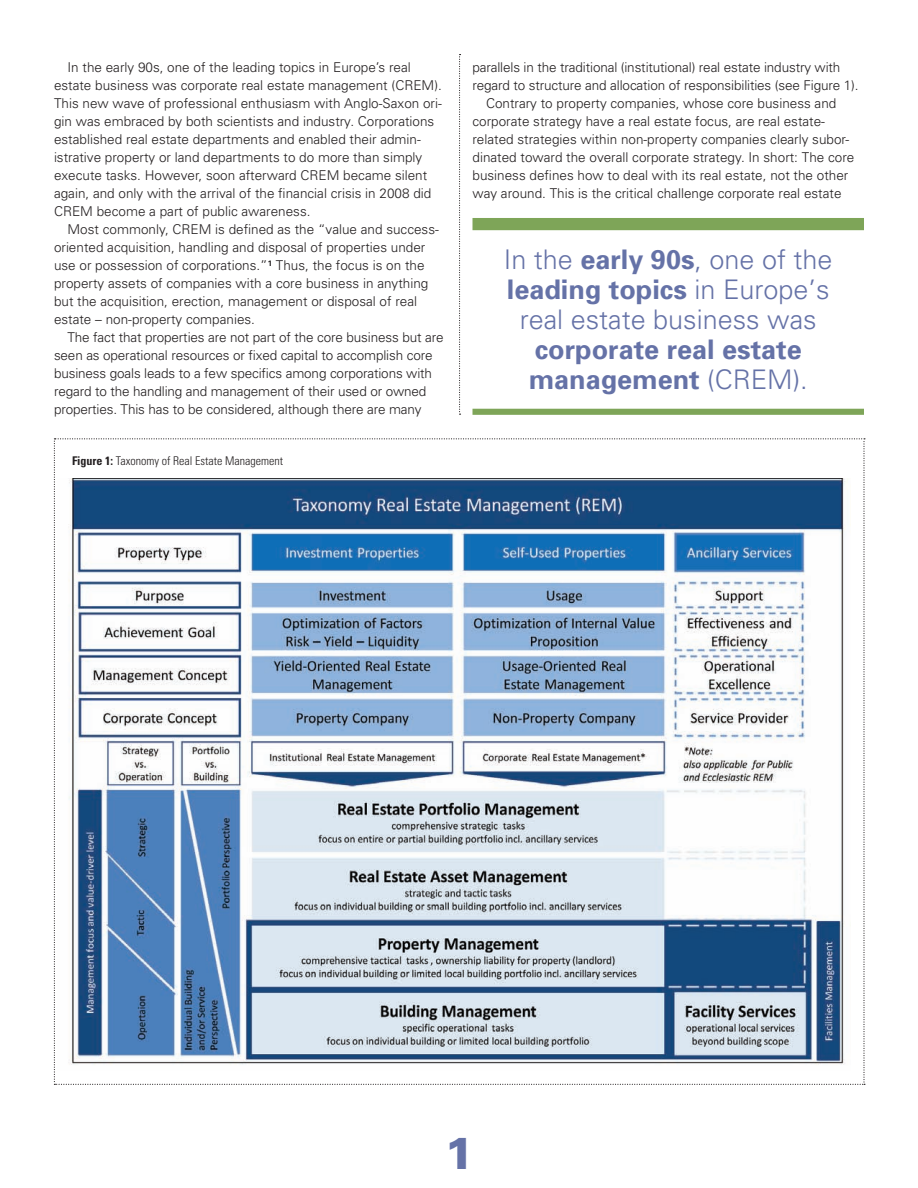
<style>
.page{position:relative;width:918px;height:1188px;background:#fff}
.page>*{position:absolute;margin:0;border:0;box-sizing:border-box;transform-origin:0 0}
.t1{font:900 45px "Univers";color:#6572a7}
.t2{font:300 27px/30px "Univers";color:#6572a7;text-align:center}
.t3{font:700 27px/30px "Univers";color:#6572a7}
.t4{font:300 13.5px/18px "Univers";color:#231f20}
.t5{font:300 condensed 12px "Univers";color:#231f20}
.s1{font-weight:700}
.s2{font-weight:300}
</style>
<div class="page">
<div style="left:472px;top:218px;width:392px;height:12px;background:#7ea558"></div>
<div style="left:472px;top:409px;width:392px;height:6px;background:#7ea558"></div>
<svg style="left:459px;top:54px;width:2px;height:361px"></svg>
<svg style="left:54px;top:438px;width:811px;height:647px"></svg>
<p class="t4" style="left:54px;top:58px;width:389px;text-indent:14px">In the early 90s, one of the leading topics in Europe’s real estate business was corporate real estate management (CREM).<br>This new wave of professional enthusiasm with Anglo-Saxon ori&shy;gin was embraced by both scientists and industry. Corporations established real estate departments and enabled their admin&shy;istrative property or land departments to do more than simply execute tasks. However, soon afterward CREM became silent again, and only with the arrival of the financial crisis in 2008 did CREM become a part of public awareness.</p>
<p class="t4" style="left:54px;top:220px;width:386px;text-indent:14px">Most commonly, CREM is defined as the “value and success&shy;oriented acquisition, handling and disposal of properties under use or possession of corporations.”<sup>1</sup> Thus, the focus is on the property assets of companies with a core business in anything but the acquisition, erection, management or disposal of real estate – non-property companies.</p>
<p class="t4" style="left:54px;top:328px;width:391px;text-indent:14px">The fact that properties are not part of the core business but are seen as operational resources or fixed capital to accomplish core business goals leads to a few specifics among corporations with regard to the handling and management of their used or owned properties. This has to be considered, although there are many</p>
<p class="t5" style="left:72px;top:453px;width:213px"><span class="s1">Figure 1:</span> Taxonomy of Real Estate Management</p>
<p class="t4" style="left:473px;top:58px;width:369px">parallels in the traditional (institutional) real estate industry with</p>
<p class="t4" style="left:473px;top:76px;width:388px">regard to structure and allocation of responsibilities (see Figure 1).</p>
<p class="t4" style="left:486px;top:94px;width:352px">Contrary to property companies, whose core business and</p>
<p class="t4" style="left:473px;top:112px;width:354px">corporate strategy have a real estate focus, are real estate-</p>
<p class="t4" style="left:473px;top:130px;width:378px">related strategies within non-property companies clearly subor-</p>
<p class="t4" style="left:473px;top:148px;width:383px">dinated toward the overall corporate strategy. In short: The core</p>
<p class="t4" style="left:473px;top:166px;width:377px">business defines how to deal with its real estate, not the other</p>
<p class="t4" style="left:473px;top:184px;width:371px">way around. This is the critical challenge corporate real estate</p>
<h2 class="t2" style="left:504px;top:244px;width:330px">In the <span class="s1">early 90s</span>, one of the <span class="s1">leading topics</span> in Europe’s real estate business was</h2>
<h2 class="t3" style="left:529px;top:333px;width:281px">corporate real estate management <span class="s2">(CREM).</span></h2>
<h1 class="t1" style="left:444px;top:1125px;width:31px">1</h1>
</div>
